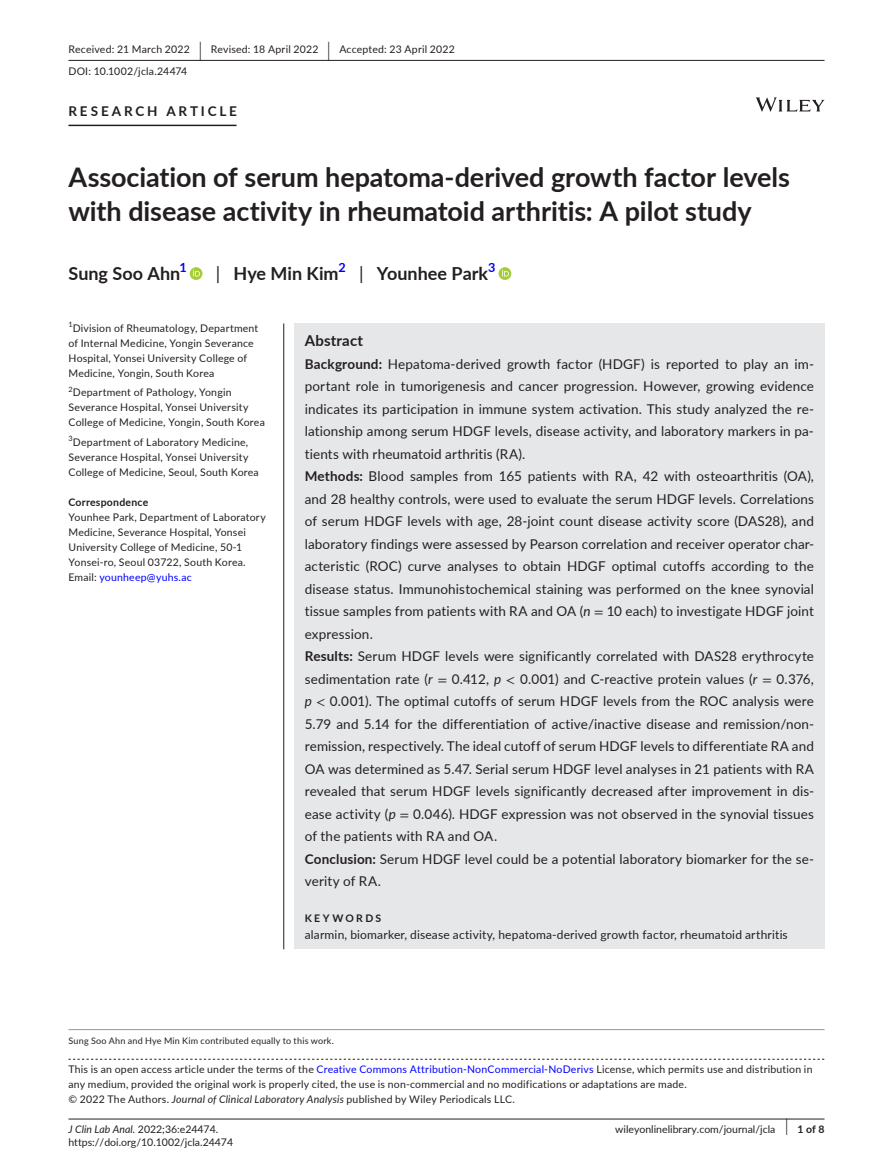
<style>
.page{position:relative;width:893px;height:1174px;background:#fff}
.page>*{position:absolute;margin:0;border:0;box-sizing:border-box;transform-origin:0 0}
.t1{font:700 27px/34.5px "Lato";letter-spacing:-.005em;color:#231f20}
.t2{font:700 18px "Lato";color:#231f20}
.t3{font:700 15px "Lato";letter-spacing:.015em;color:#231f20}
.t4{font:13.5px/22.5px "Lato";letter-spacing:.01em;color:#231f20}
.t5{font:700 13.5px "Lato";letter-spacing:.21em;color:#231f20}
.t6{font:700 12.6px "Lato";color:#00f}
.t7{font:12px "Lato";letter-spacing:.015em;color:#231f20}
.t8{font:10.5px/15px "Lato";letter-spacing:.02em;color:#231f20}
.t9{font:10.5px "Lato";color:#231f20}
.t10{font:700 10.5px "Lato";letter-spacing:.02em;color:#231f20}
.t11{font:700 10.5px "Lato";letter-spacing:.22em;color:#231f20}
.t12{font:9px "Lato";letter-spacing:.025em;color:#231f20}
.t13{font:7.35px "Lato";color:#231f20}
.s1{font-size:19.65px}
.s2{font-weight:400}
.s3{color:#00f}
.s4{font-weight:700}
.s5{font-style:italic}
.s6{font-family:"STIX"}
.s7{font-weight:400;font-size:17.4px}
</style>
<div class="page">
<hr style="left:68px;top:1118px;width:756px;height:1px;background:#231f20">
<svg style="left:756px;top:97px;width:68px;height:15px"></svg>
<hr style="left:68px;top:60px;width:756px;height:1px;background:#231f20">
<hr style="left:68px;top:125px;width:169px;height:1px;background:#231f20">
<svg style="left:190px;top:267px;width:12px;height:13px"></svg>
<svg style="left:193px;top:269px;width:7px;height:7px"></svg>
<svg style="left:499px;top:267px;width:12px;height:13px"></svg>
<svg style="left:502px;top:269px;width:7px;height:7px"></svg>
<svg style="left:68px;top:1058px;width:756px;height:1px"></svg>
<hr style="left:68px;top:1029px;width:756px;height:1px;background:#939598">
<div style="left:294px;top:323px;width:530px;height:626px;background:#e6e7e9"></div>
<hr style="left:283px;top:323px;width:1px;height:626px;background:#231f20">
<p class="t8" style="left:68px;top:38px;width:388px;line-height:21.8px">Received: 21 March 2022 <span class="s1">|</span> Revised: 18 April 2022 <span class="s1">|</span> Accepted: 23 April 2022<br>DOI: 10.1002/jcla.24474</p>
<p class="t5" style="left:68px;top:101px;width:170px">RESEARCH ARTICLE</p>
<h1 class="t1" style="left:68px;top:159px;width:723px">Association of serum hepatoma-derived growth factor levels with disease activity in rheumatoid arthritis: A pilot study</h1>
<h2 class="t2" style="left:68px;top:260px;width:113px">Sung Soo Ahn</h2>
<p class="t6" style="left:179px;top:258px;width:9px">1</p>
<h2 class="t2" style="left:216px;top:260px;width:124px"><span class="s2">|</span> Hye Min Kim</h2>
<p class="t6" style="left:338px;top:258px;width:9px">2</p>
<h2 class="t2" style="left:359px;top:260px;width:130px"><span class="s2">|</span> Younhee Park</h2>
<p class="t6" style="left:488px;top:258px;width:9px">3</p>
<p class="t13" style="left:68px;top:319px;width:6px">1</p>
<p class="t8" style="left:68px;top:320px;width:191px;text-indent:4px">Division of Rheumatology, Department of Internal Medicine, Yongin Severance Hospital, Yonsei University College of Medicine, Yongin, South Korea</p>
<p class="t13" style="left:68px;top:384px;width:6px">2</p>
<p class="t8" style="left:68px;top:385px;width:198px;text-indent:4px">Department of Pathology, Yongin<br>Severance Hospital, Yonsei University<br>College of Medicine, Yongin, South Korea</p>
<p class="t8" style="left:68px;top:434px;width:192px"><sup>3</sup>Department of Laboratory Medicine,<br>Severance Hospital, Yonsei University<br>College of Medicine, Seoul, South Korea</p>
<p class="t10" style="left:68px;top:494px;width:81px">Correspondence</p>
<p class="t8" style="left:68px;top:509px;width:199px">Younhee Park, Department of Laboratory Medicine, Severance Hospital, Yonsei University College of Medicine, 50-1<br>Yonsei-ro, Seoul 03722, South Korea.<br>Email: <span class="s3">younheep@yuhs.ac</span></p>
<p class="t3" style="left:305px;top:329px;width:60px">Abstract</p>
<p class="t4" style="left:305px;top:352px;width:511px"><span class="s4">Background:</span> Hepatoma-derived growth factor (HDGF) is reported to play an im&shy;portant role in tumorigenesis and cancer progression. However, growing evidence indicates its participation in immune system activation. This study analyzed the re&shy;lationship among serum HDGF levels, disease activity, and laboratory markers in pa&shy;tients with rheumatoid arthritis (RA).<br><span class="s4">Methods:</span> Blood samples from 165 patients with RA, 42 with osteoarthritis (OA), and 28 healthy controls, were used to evaluate the serum HDGF levels. Correlations of serum HDGF levels with age, 28-joint count disease activity score (DAS28), and laboratory findings were assessed by Pearson correlation and receiver operator char&shy;acteristic (ROC) curve analyses to obtain HDGF optimal cutoffs according to the disease status. Immunohistochemical staining was performed on the knee synovial tissue samples from patients with RA and OA (<span class="s5">n</span> <span class="s6">=</span> 10 each) to investigate HDGF joint expression.<br><span class="s4">Results:</span> Serum HDGF levels were significantly correlated with DAS28 erythrocyte sedimentation rate (<span class="s5">r</span> <span class="s6">=</span> 0.412, <span class="s5">p</span> <span class="s6">&lt;</span> 0.001) and C-reactive protein values (<span class="s5">r</span> <span class="s6">=</span> 0.376, <span class="s5">p</span> <span class="s6">&lt;</span> 0.001). The optimal cutoffs of serum HDGF levels from the ROC analysis were 5.79 and 5.14 for the differentiation of active/inactive disease and remission/non&shy;remission, respectively. The ideal cutoff of serum HDGF levels to differentiate RA and OA was determined as 5.47. Serial serum HDGF level analyses in 21 patients with RA revealed that serum HDGF levels significantly decreased after improvement in dis&shy;ease activity (<span class="s5">p</span> <span class="s6">=</span> 0.046). HDGF expression was not observed in the synovial tissues of the patients with RA and OA.<br><span class="s4">Conclusion:</span> Serum HDGF level could be a potential laboratory biomarker for the se&shy;verity of RA.</p>
<p class="t11" style="left:305px;top:910px;width:78px">KEYWORDS</p>
<p class="t7" style="left:305px;top:925px;width:485px">alarmin, biomarker, disease activity, hepatoma-derived growth factor, rheumatoid arthritis</p>
<p class="t12" style="left:68px;top:1033px;width:267px">Sung Soo Ahn and Hye Min Kim contributed equally to this work.</p>
<p class="t8" style="left:68px;top:1061px;width:746px">This is an open access article under the terms of the <span class="s3">Creative Commons Attribution-NonCommercial-NoDerivs</span> License, which permits use and distribution in any medium, provided the original work is properly cited, the use is non-commercial and no modifications or adaptations are made.<br>© 2022 The Authors. <span class="s5">Journal of Clinical Laboratory Analysis</span> published by Wiley Periodicals LLC.</p>
<p class="t9" style="left:68px;top:1121px;width:151px"><span class="s5">J Clin Lab Anal.</span> 2022;36:e24474.</p>
<p class="t10" style="left:786px;top:1121px;width:40px"><span class="s7">|</span> 1 of 8</p>
<p class="t9" style="left:68px;top:1135px;width:166px">https://doi.org/10.1002/jcla.24474</p>
<p class="t9" style="left:615px;top:1121px;width:162px">wileyonlinelibrary.com/journal/jcla</p>
</div>
